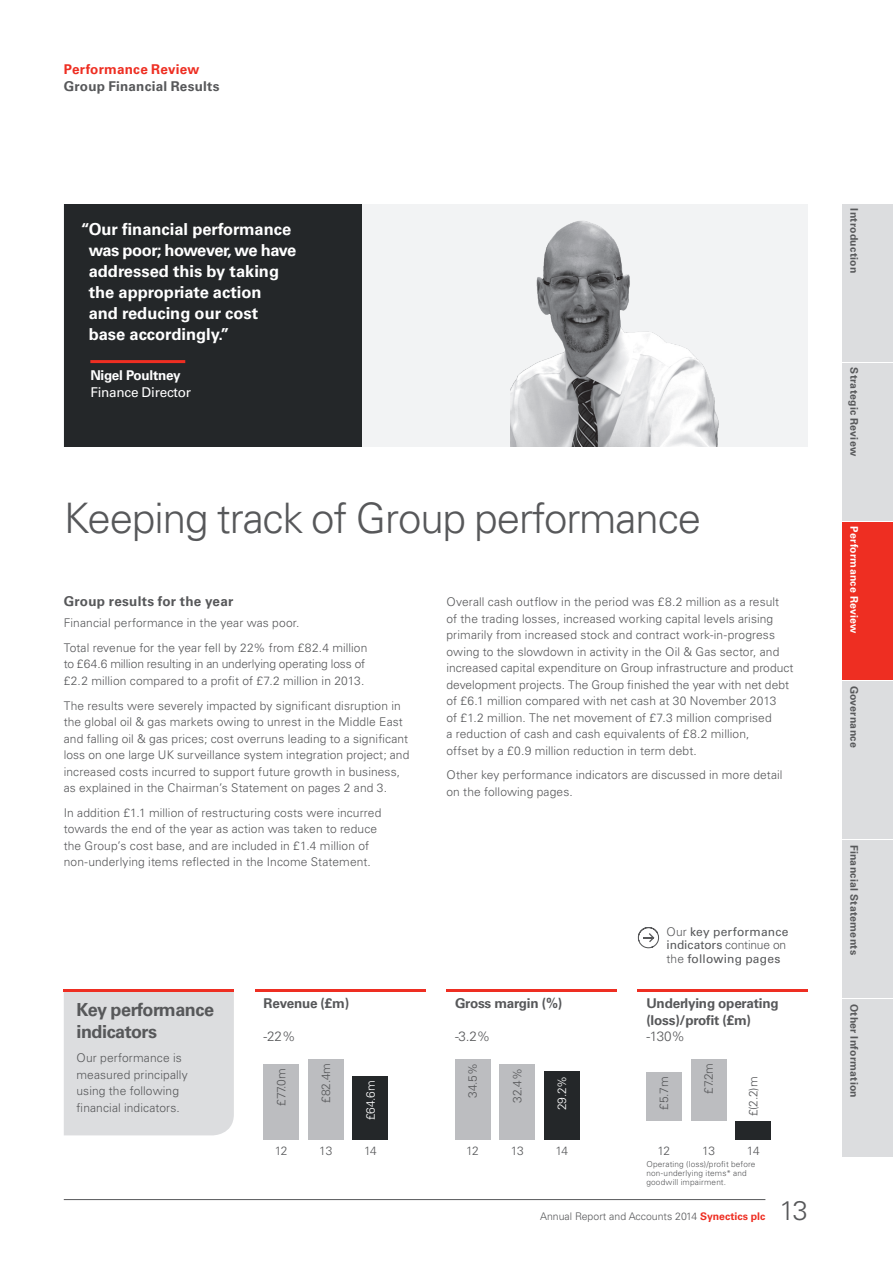
<style>
.page{position:relative;width:893px;height:1263px;background:#fff}
.page>*{position:absolute;margin:0;border:0;box-sizing:border-box;transform-origin:0 0}
._28_32_Lt_80{font:300 42px "Univers LT Pro 45";letter-spacing:-.025em;color:#57585a}
.t1{font:300 27px "Univers LT Pro 45";color:#57585a}
._12_15_Bd_Black_80{font:700 18px/22.5px "Univers LT Pro 65";letter-spacing:-.025em;color:#57585a}
.Pull_Quote_Full_Aft{font:700 16.5px/21px "Univers LT Pro 65";color:#fff}
.Chart_Heading{font:700 13.5px/16.5px "Univers LT Pro 65";letter-spacing:-.015em;color:#57585a}
.Subhd_1{font:700 13.5px "Univers LT Pro 65";letter-spacing:.015em;color:#57585a}
.Page_Title{font:700 13.5px "Univers LT Pro 65";letter-spacing:.015em;color:#57585a}
.Section_Name{font:700 13.5px "Univers LT Pro 65";letter-spacing:.015em;color:#ee2e22}
.Quote_S_O_Title{font:13.5px "Univers LT Pro 55 Roman";letter-spacing:-.015em;color:#fff}
.Chart_Percentage_Ch{font:300 13.5px "Univers LT Pro 45";color:#57585a}
.Quote_S_O_Name___Ru{font:700 13.5px "Univers LT Pro 65";letter-spacing:-.015em;color:#fff}
.Sign_Off_3{font:300 12px/16.5px "Univers LT Pro 45";letter-spacing:.005em;color:#57585a}
.Body_Copy{font:300 12px/16.5px "Univers LT Pro 45";letter-spacing:.01em;color:#57585a}
.Page_Driver_8_9pt{font:12px/13.5px "Univers LT Pro 55 Roman";letter-spacing:.015em;color:#57585a}
.Chart_Value{font:300 12px "Univers LT Pro 45";letter-spacing:-.015em;color:#57585a}
.Chart_Date{font:300 12px "Univers LT Pro 45";letter-spacing:-.03em;color:#57585a}
.Chart_Value-2{font:300 12px "Univers LT Pro 45";color:#fff}
.t2{font:700 10.5px "Univers LT Pro 65";letter-spacing:.025em;color:#57585a}
.t3{font:300 10.5px "Univers LT Pro 45";color:#57585a}
.t4{font:700 10.5px "Univers LT Pro 65";letter-spacing:.025em;color:#fff}
.Footnote_5_5_6pt{font:300 8.25px/9px "Univers LT Pro 45";letter-spacing:.02em;color:#57585a}
.s1{font-family:"Univers LT Pro 45";font-weight:300}
.s2{font-family:"Univers LT Pro 65";font-weight:700;color:#ee2e22}
</style>
<div class="page">
<hr style="left:64px;top:1199px;width:701px;height:1px;background:#57585a">
<div style="left:842px;top:681px;width:51px;height:157px;background:#dcdddf"></div>
<div style="left:842px;top:840px;width:51px;height:158px;background:#dcdddf"></div>
<div style="left:842px;top:999px;width:51px;height:158px;background:#dcdddf"></div>
<div style="left:842px;top:204px;width:51px;height:157px;background:#dcdddf"></div>
<div style="left:842px;top:522px;width:51px;height:157px;background:#ee2e22"></div>
<div style="left:842px;top:363px;width:51px;height:157px;background:#dcdddf"></div>
<div style="left:64px;top:204px;width:744px;height:242px;background:#f2f3f4"></div>
<img style="left:510px;top:221px;width:209px;height:225px">
<div style="left:353px;top:1076px;width:35px;height:64px;background:#242729"></div>
<div style="left:264px;top:1064px;width:35px;height:76px;background:#bcbdc0"></div>
<div style="left:308px;top:1059px;width:35px;height:81px;background:#bcbdc0"></div>
<hr style="left:255px;top:990px;width:170px;height:2px;background:#ee2e22">
<div style="left:544px;top:1071px;width:35px;height:69px;background:#242729"></div>
<div style="left:455px;top:1059px;width:35px;height:81px;background:#bcbdc0"></div>
<div style="left:500px;top:1064px;width:35px;height:76px;background:#bcbdc0"></div>
<hr style="left:446px;top:990px;width:171px;height:2px;background:#ee2e22">
<div style="left:736px;top:1121px;width:35px;height:19px;background:#242729"></div>
<div style="left:646px;top:1072px;width:35px;height:49px;background:#bcbdc0"></div>
<div style="left:691px;top:1059px;width:35px;height:62px;background:#bcbdc0"></div>
<hr style="left:638px;top:990px;width:170px;height:2px;background:#ee2e22">
<div style="left:64px;top:992px;width:170px;height:143px;background:#dcdddf"></div>
<hr style="left:64px;top:990px;width:170px;height:2px;background:#ee2e22">
<div style="left:64px;top:204px;width:297px;height:242px;background:#242729"></div>
<hr style="left:90px;top:360px;width:95px;height:3px;background:#ee2e22">
<svg style="left:637px;top:927px;width:23px;height:22px"></svg>
<p class="Section_Name" style="left:64px;top:61px;width:137px">Performance Review</p>
<p class="Page_Title" style="left:64px;top:78px;width:157px">Group Financial Results</p>
<p class="Pull_Quote_Full_Aft" style="left:89px;top:218px;width:209px;text-indent:-8px">“Our financial performance was poor; however, we have addressed this by taking the appropriate action<br>and reducing our cost base accordingly.”</p>
<p class="Quote_S_O_Name___Ru" style="left:90px;top:367px;width:92px">Nigel Poultney</p>
<p class="Quote_S_O_Title" style="left:90px;top:384px;width:102px">Finance Director</p>
<p class="_28_32_Lt_80" style="left:64px;top:493px;width:639px">Keeping track of Group performance</p>
<p class="Subhd_1" style="left:64px;top:593px;width:171px">Group results for the year</p>
<p class="Sign_Off_3" style="left:64px;top:614px;width:237px">Financial performance in the year was poor.</p>
<p class="Sign_Off_3" style="left:64px;top:639px;width:305px">Total revenue for the year fell by 22% from £82.4 million to £64.6 million resulting in an underlying operating loss of £2.2 million compared to a profit of £7.2 million in 2013.</p>
<p class="Sign_Off_3" style="left:64px;top:697px;width:347px">The results were severely impacted by significant disruption in the global oil &amp; gas markets owing to unrest in the Middle East and falling oil &amp; gas prices; cost overruns leading to a significant loss on one large UK surveillance system integration project; and increased costs incurred to support future growth in business, as explained in the Chairman’s Statement on pages 2 and 3.</p>
<p class="Sign_Off_3" style="left:64px;top:804px;width:319px">In addition £1.1 million of restructuring costs were incurred towards the end of the year as action was taken to reduce the Group’s cost base, and are included in £1.4 million of non‑underlying items reflected in the Income Statement.</p>
<p class="_12_15_Bd_Black_80" style="left:77px;top:998px;width:139px">Key performance indicators</p>
<p class="Body_Copy" style="left:77px;top:1049px;width:113px">Our performance is measured principally using the following financial indicators.</p>
<p class="Chart_Heading" style="left:264px;top:995px;width:87px">Revenue (£m)</p>
<p class="Chart_Percentage_Ch" style="left:264px;top:1028px;width:33px">-22%</p>
<p class="Chart_Value" style="left:274px;top:1106px;width:39px;rotate:-90deg">£77.0m</p>
<p class="Chart_Value" style="left:319px;top:1103px;width:41px;rotate:-90deg">£82.4m</p>
<p class="Chart_Value-2" style="left:363px;top:1120px;width:41px;rotate:-90deg">£64.6m</p>
<p class="Chart_Date" style="left:275px;top:1143px;width:14px">12</p>
<p class="Chart_Date" style="left:319px;top:1143px;width:15px">13</p>
<p class="Chart_Date" style="left:364px;top:1143px;width:14px">14</p>
<p class="Sign_Off_3" style="left:446px;top:593px;width:348px">Overall cash outflow in the period was £8.2 million as a result<br>of the trading losses, increased working capital levels arising primarily from increased stock and contract work-in-progress owing to the slowdown in activity in the Oil &amp; Gas sector, and increased capital expenditure on Group infrastructure and product development projects. The Group finished the year with net debt of £6.1 million compared with net cash at 30 November 2013<br>of £1.2 million. The net movement of £7.3 million comprised<br>a reduction of cash and cash equivalents of £8.2 million,<br>offset by a £0.9 million reduction in term debt.</p>
<p class="Sign_Off_3" style="left:446px;top:767px;width:338px">Other key performance indicators are discussed in more detail on the following pages.</p>
<p class="Page_Driver_8_9pt" style="left:666px;top:925px;width:123px"><span class="s1">Our</span> key performance indicators <span class="s1">continue on the</span> following pages</p>
<p class="Chart_Heading" style="left:455px;top:995px;width:109px">Gross margin (%)</p>
<p class="Chart_Percentage_Ch" style="left:455px;top:1028px;width:37px">-3.2%</p>
<p class="Chart_Heading" style="left:646px;top:995px;width:134px">Underlying operating (loss)/profit (£m)</p>
<p class="Chart_Percentage_Ch" style="left:646px;top:1028px;width:40px">-130%</p>
<p class="Chart_Value" style="left:465px;top:1098px;width:36px;rotate:-90deg">34.5%</p>
<p class="Chart_Value" style="left:510px;top:1103px;width:36px;rotate:-90deg">32.4%</p>
<p class="Chart_Value-2" style="left:555px;top:1110px;width:36px;rotate:-90deg">29.2%</p>
<p class="Chart_Value" style="left:657px;top:1110px;width:35px;rotate:-90deg">£5.7m</p>
<p class="Chart_Value" style="left:701px;top:1094px;width:32px;rotate:-90deg">£7.2m</p>
<p class="Chart_Value" style="left:746px;top:1116px;width:41px;rotate:-90deg">£(2.2)m</p>
<p class="Chart_Date" style="left:466px;top:1143px;width:14px">12</p>
<p class="Chart_Date" style="left:511px;top:1143px;width:15px">13</p>
<p class="Chart_Date" style="left:555px;top:1143px;width:14px">14</p>
<p class="Chart_Date" style="left:657px;top:1143px;width:14px">12</p>
<p class="Chart_Date" style="left:702px;top:1143px;width:15px">13</p>
<p class="Chart_Date" style="left:747px;top:1143px;width:14px">14</p>
<p class="Footnote_5_5_6pt" style="left:646px;top:1159px;width:111px">Operating (loss)/profit before non-underlying items* and goodwill impairment.</p>
<p class="t3" style="left:540px;top:1210px;width:227px">Annual Report and Accounts 2014 <span class="s2">Synectics plc</span></p>
<h2 class="t1" style="left:779px;top:1194px;width:30px">13</h2>
<p class="t2" style="left:860px;top:208px;width:67px;rotate:90deg">Introduction</p>
<p class="t2" style="left:860px;top:367px;width:90px;rotate:90deg">Strategic Review</p>
<p class="t4" style="left:860px;top:526px;width:109px;rotate:90deg">Performance Review</p>
<p class="t2" style="left:860px;top:685px;width:64px;rotate:90deg">Governance</p>
<p class="t2" style="left:860px;top:844px;width:112px;rotate:90deg">Financial Statements</p>
<p class="t2" style="left:860px;top:1003px;width:96px;rotate:90deg">Other Information</p>
</div>
